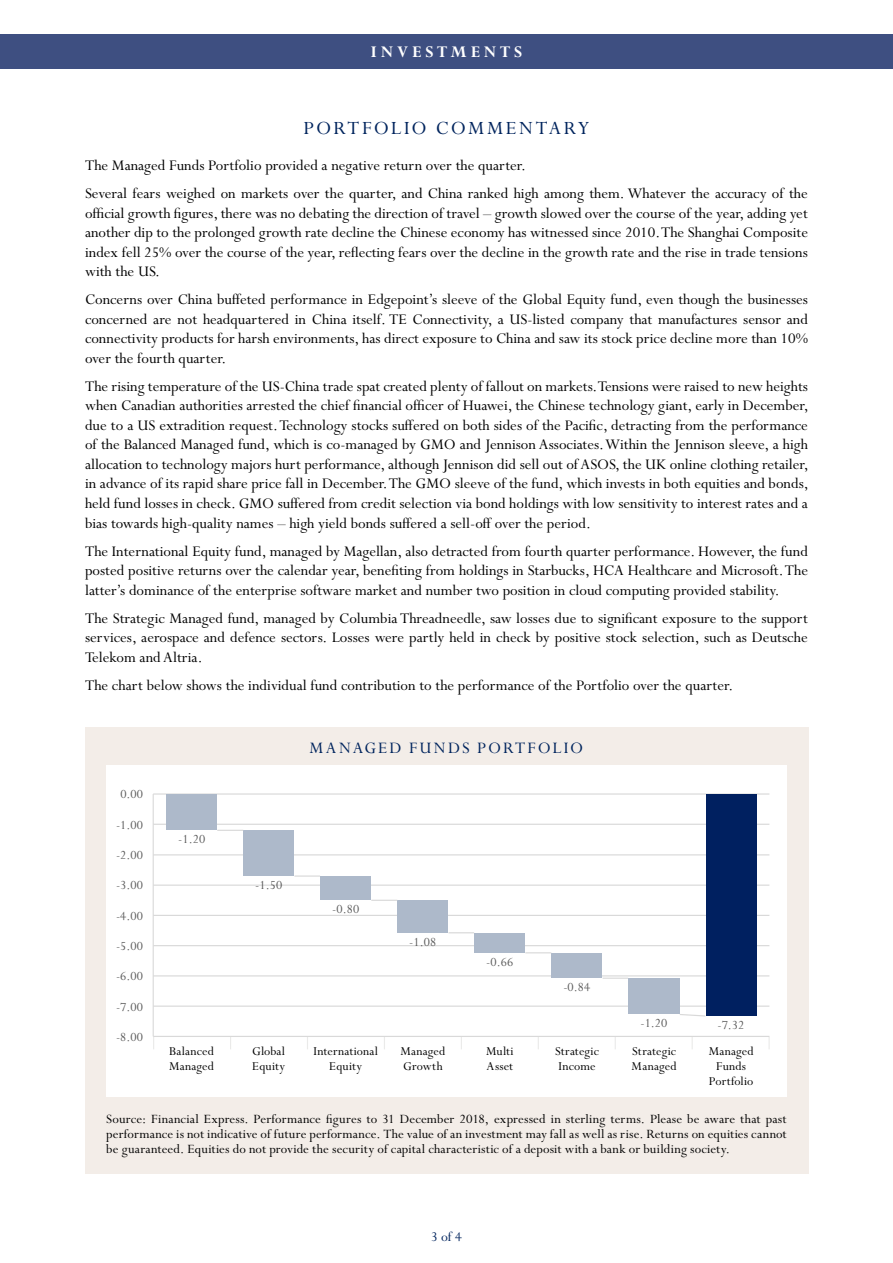
<style>
.page{position:relative;width:893px;height:1263px;background:#fff}
.page>*{position:absolute;margin:0;border:0;box-sizing:border-box;transform-origin:0 0}
.t1{font:21px "Perpetua Std";letter-spacing:.1em;color:#00245d}
.t2{font:18px "Perpetua Std";letter-spacing:.11em;color:#00245d}
.t3{font:700 18px "Perpetua Std";letter-spacing:.22em;color:#fff}
.t4{font:16.5px/19.5px "Perpetua Std";color:#000;text-align:justify}
.t5{font:15px "Perpetua Std";color:#00245d}
.t6{font:14.25px/15px "Perpetua Std";letter-spacing:.01em;color:#000;text-align:justify}
.t7{font:13.95px/30.3px "Perpetua Std";letter-spacing:.005em;color:#595959;text-align:center}
.t8{font:13.5px/15px "Perpetua Std";letter-spacing:.01em;color:#000}
</style>
<div class="page">
<div style="left:0;top:34px;width:893px;height:34px;background:#3e4f81"></div>
<div style="left:85px;top:727px;width:724px;height:447px;background:#f3ede8"></div>
<div style="left:106px;top:765px;width:681px;height:332px;background:#fff"></div>
<svg style="left:153px;top:1037px;width:1px;height:12px"></svg>
<svg style="left:230px;top:1037px;width:1px;height:12px"></svg>
<svg style="left:307px;top:1037px;width:1px;height:12px"></svg>
<svg style="left:384px;top:1037px;width:1px;height:12px"></svg>
<svg style="left:461px;top:1037px;width:1px;height:12px"></svg>
<svg style="left:538px;top:1037px;width:1px;height:12px"></svg>
<svg style="left:615px;top:1037px;width:1px;height:12px"></svg>
<svg style="left:692px;top:1037px;width:1px;height:12px"></svg>
<svg style="left:768px;top:1036px;width:2px;height:13px"></svg>
<hr style="left:153px;top:793px;width:616px;height:1px;background:#d9d9d9">
<hr style="left:153px;top:824px;width:616px;height:1px;background:#d9d9d9">
<hr style="left:153px;top:854px;width:616px;height:1px;background:#d9d9d9">
<hr style="left:153px;top:884px;width:616px;height:2px;background:#d9d9d9">
<hr style="left:153px;top:915px;width:616px;height:1px;background:#d9d9d9">
<hr style="left:153px;top:945px;width:616px;height:1px;background:#d9d9d9">
<hr style="left:153px;top:975px;width:616px;height:1px;background:#d9d9d9">
<hr style="left:153px;top:1005px;width:616px;height:2px;background:#d9d9d9">
<div style="left:166px;top:794px;width:51px;height:36px;background:#adb9ca"></div>
<div style="left:243px;top:830px;width:51px;height:46px;background:#adb9ca"></div>
<div style="left:320px;top:876px;width:51px;height:24px;background:#adb9ca"></div>
<div style="left:397px;top:900px;width:51px;height:32px;background:#adb9ca"></div>
<div style="left:474px;top:933px;width:51px;height:20px;background:#adb9ca"></div>
<div style="left:551px;top:953px;width:51px;height:25px;background:#adb9ca"></div>
<div style="left:628px;top:978px;width:52px;height:36px;background:#adb9ca"></div>
<svg style="left:217px;top:830px;width:26px;height:1px"></svg>
<hr style="left:294px;top:875px;width:26px;height:2px;background:#d9d9d9">
<svg style="left:371px;top:900px;width:26px;height:1px"></svg>
<svg style="left:448px;top:932px;width:26px;height:1px"></svg>
<svg style="left:525px;top:952px;width:26px;height:1px"></svg>
<hr style="left:603px;top:977px;width:25px;height:2px;background:#d9d9d9">
<svg style="left:680px;top:1014px;width:25px;height:3px"></svg>
<div style="left:706px;top:794px;width:50px;height:222px;background:#002060"></div>
<hr style="left:153px;top:1036px;width:616px;height:1px;background:#d9d9d9">
<hr style="left:153px;top:794px;width:1px;height:242px;background:#d9d9d9">
<p class="t3" style="left:371px;top:42px;width:153px">INVESTMENTS</p>
<p class="t1" style="left:303px;top:117px;width:288px">PORTFOLIO COMMENTARY</p>
<p class="t4" style="left:85px;top:152px;width:724px;line-height:28px">The Managed Funds Portfolio provided a negative return over the quarter.<br>Several fears weighed on markets over the quarter, and China ranked high among them. Whatever the accuracy of the</p>
<p class="t4" style="left:85px;top:204px;width:724px">official growth figures, there was no debating the direction of travel – growth slowed over the course of the year, adding yet another dip to the prolonged growth rate decline the Chinese economy has witnessed since 2010. The Shanghai Composite index fell 25% over the course of the year, reflecting fears over the decline in the growth rate and the rise in trade tensions with the US.</p>
<p class="t4" style="left:85px;top:291px;width:724px">Concerns over China buffeted performance in Edgepoint’s sleeve of the Global Equity fund, even though the businesses concerned are not headquartered in China itself. TE Connectivity, a US-listed company that manufactures sensor and connectivity products for harsh environments, has direct exposure to China and saw its stock price decline more than 10% over the fourth quarter.</p>
<p class="t4" style="left:85px;top:377px;width:725px">The rising temperature of the US-China trade spat created plenty of fallout on markets. Tensions were raised to new heights when Canadian authorities arrested the chief financial officer of Huawei, the Chinese technology giant, early in December, due to a US extradition request. Technology stocks suffered on both sides of the Pacific, detracting from the performance of the Balanced Managed fund, which is co-managed by GMO and Jennison Associates. Within the Jennison sleeve, a high allocation to technology majors hurt performance, although Jennison did sell out of ASOS, the UK online clothing retailer, in advance of its rapid share price fall in December. The GMO sleeve of the fund, which invests in both equities and bonds, held fund losses in check. GMO suffered from credit selection via bond holdings with low sensitivity to interest rates and a bias towards high-quality names – high yield bonds suffered a sell-off over the period.</p>
<p class="t4" style="left:85px;top:542px;width:724px">The International Equity fund, managed by Magellan, also detracted from fourth quarter performance. However, the fund posted positive returns over the calendar year, benefiting from holdings in Starbucks, HCA Healthcare and Microsoft. The latter’s dominance of the enterprise software market and number two position in cloud computing provided stability.</p>
<p class="t4" style="left:85px;top:609px;width:724px">The Strategic Managed fund, managed by Columbia Threadneedle, saw losses due to significant exposure to the support services, aerospace and defence sectors. Losses were partly held in check by positive stock selection, such as Deutsche Telekom and Altria.</p>
<p class="t4" style="left:85px;top:676px;width:650px">The chart below shows the individual fund contribution to the performance of the Portfolio over the quarter.</p>
<p class="t7" style="left:116px;top:780px;width:29px">0.00 -1.00 -2.00 -3.00 -4.00 -5.00 -6.00 -7.00 -8.00</p>
<p class="t7" style="left:178px;top:825px;width:29px">-1.20</p>
<p class="t2" style="left:310px;top:739px;width:275px">MANAGED FUNDS PORTFOLIO</p>
<p class="t7" style="left:255px;top:870px;width:29px">-1.50</p>
<p class="t7" style="left:332px;top:894px;width:29px">-0.80</p>
<p class="t7" style="left:409px;top:927px;width:29px">-1.08</p>
<p class="t7" style="left:486px;top:947px;width:29px">-0.66</p>
<p class="t7" style="left:563px;top:972px;width:29px">-0.84</p>
<p class="t7" style="left:640px;top:1008px;width:29px">-1.20</p>
<p class="t7" style="left:717px;top:1010px;width:29px">-7.32</p>
<p class="t8" style="left:169px;top:1044px;width:46px">Balanced<br>Managed</p>
<p class="t8" style="left:252px;top:1044px;width:34px">Global<br>Equity</p>
<p class="t8" style="left:313px;top:1044px;width:66px;text-align:center">International<br>Equity</p>
<p class="t8" style="left:400px;top:1044px;width:46px">Managed<br>Growth</p>
<p class="t8" style="left:486px;top:1044px;width:29px">Multi<br>Asset</p>
<p class="t8" style="left:555px;top:1044px;width:45px">Strategic<br>Income</p>
<p class="t8" style="left:632px;top:1044px;width:46px">Strategic<br>Managed</p>
<p class="t8" style="left:709px;top:1044px;width:46px;text-align:center">Managed<br>Funds<br>Portfolio</p>
<p class="t6" style="left:106px;top:1112px;width:682px">Source: Financial Express. Performance figures to 31 December 2018, expressed in sterling terms. Please be aware that past performance is not indicative of future performance. The value of an investment may fall as well as rise. Returns on equities cannot be guaranteed. Equities do not provide the security of capital characteristic of a deposit with a bank or building society.</p>
<p class="t5" style="left:431px;top:1228px;width:33px">3 of 4</p>
</div>
